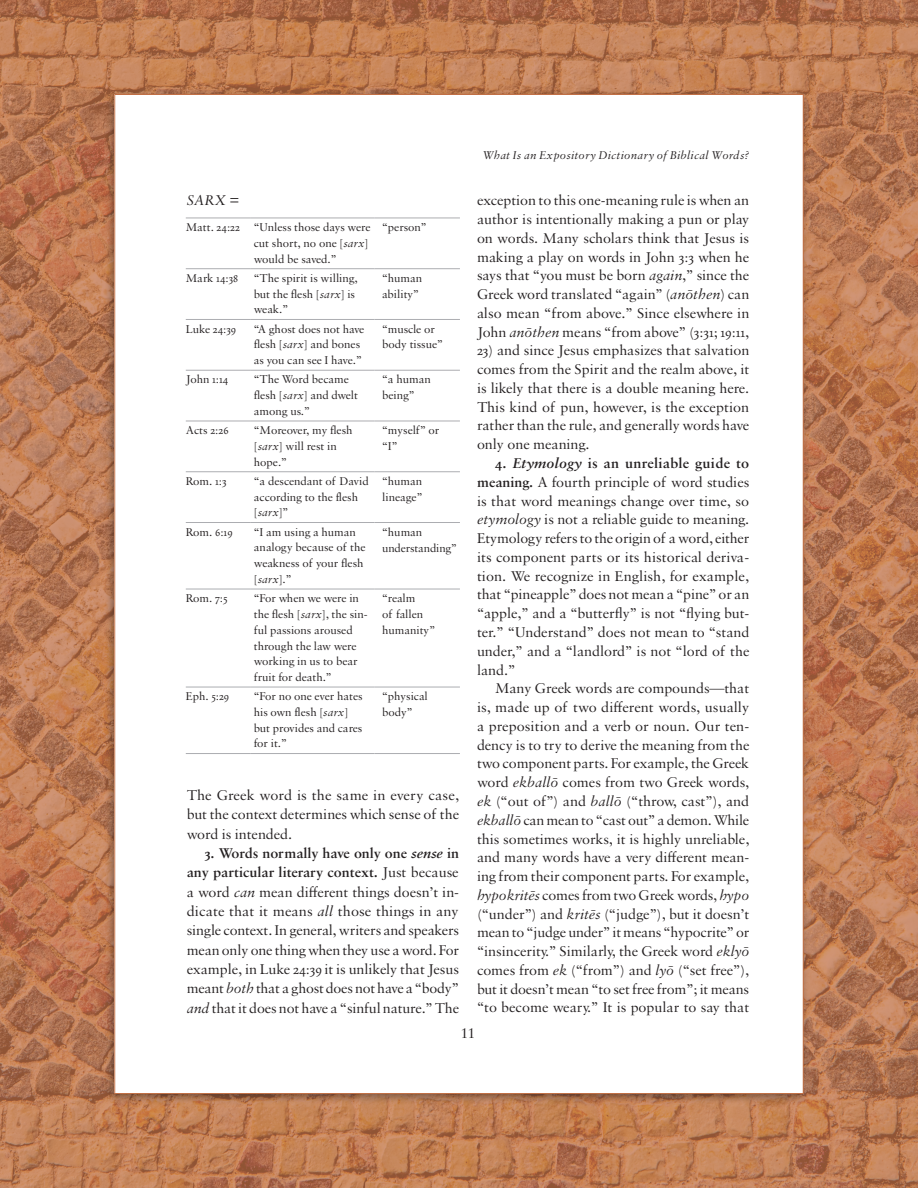
<style>
.page{position:relative;width:918px;height:1188px;background:#fff}
.page>*{position:absolute;margin:0;border:0;box-sizing:border-box;transform-origin:0 0}
.t1{font:15px/18.8px "Sabon MT Pro";color:#231f20;text-align:justify}
.t2{font:600 15px "Sabon MT Pro";letter-spacing:.02em;color:#231f20}
.t3{font:italic 15px "Sabon MT Pro";color:#231f20}
.t4{font:12px/15.8px "Sabon MT Pro";color:#231f20}
.t5{font:italic 12px "Sabon MT Pro";letter-spacing:.02em;color:#231f20}
.s1{font-style:normal}
.s2{font-family:"Maiola"}
.s3{font-style:italic}
.s4{font-family:"Maiola";font-weight:700}
.s5{font-weight:600}
.s6{font-weight:600;font-style:italic}
</style>
<div class="page">
<img style="left:0;top:0;width:918px;height:1188px">
<div style="left:104px;top:90px;width:705px;height:1015px;background:#231f20;opacity:.45"></div>
<div style="left:115px;top:94px;width:688px;height:1000px;background:#fff"></div>
<hr style="left:186px;top:218px;width:65px;height:1px;background:#acadb1">
<hr style="left:251px;top:218px;width:124px;height:1px;background:#acadb1">
<hr style="left:375px;top:218px;width:85px;height:1px;background:#acadb1">
<hr style="left:186px;top:268px;width:65px;height:1px;background:#acadb1">
<hr style="left:251px;top:268px;width:124px;height:1px;background:#acadb1">
<hr style="left:375px;top:268px;width:85px;height:1px;background:#acadb1">
<hr style="left:186px;top:319px;width:65px;height:1px;background:#acadb1">
<hr style="left:251px;top:319px;width:124px;height:1px;background:#acadb1">
<hr style="left:375px;top:319px;width:85px;height:1px;background:#acadb1">
<hr style="left:186px;top:370px;width:65px;height:1px;background:#acadb1">
<hr style="left:251px;top:370px;width:124px;height:1px;background:#acadb1">
<hr style="left:375px;top:370px;width:85px;height:1px;background:#acadb1">
<hr style="left:186px;top:421px;width:65px;height:1px;background:#acadb1">
<hr style="left:251px;top:421px;width:124px;height:1px;background:#acadb1">
<hr style="left:375px;top:421px;width:85px;height:1px;background:#acadb1">
<hr style="left:186px;top:471px;width:65px;height:1px;background:#acadb1">
<hr style="left:251px;top:471px;width:124px;height:1px;background:#acadb1">
<hr style="left:375px;top:471px;width:85px;height:1px;background:#acadb1">
<hr style="left:186px;top:522px;width:65px;height:1px;background:#acadb1">
<hr style="left:251px;top:522px;width:124px;height:1px;background:#acadb1">
<hr style="left:375px;top:522px;width:85px;height:1px;background:#acadb1">
<hr style="left:186px;top:589px;width:65px;height:1px;background:#acadb1">
<hr style="left:251px;top:589px;width:124px;height:1px;background:#acadb1">
<hr style="left:375px;top:589px;width:85px;height:1px;background:#acadb1">
<hr style="left:186px;top:687px;width:65px;height:1px;background:#acadb1">
<hr style="left:251px;top:687px;width:124px;height:1px;background:#acadb1">
<hr style="left:375px;top:687px;width:85px;height:1px;background:#acadb1">
<hr style="left:186px;top:753px;width:65px;height:1px;background:#acadb1">
<hr style="left:251px;top:753px;width:124px;height:1px;background:#acadb1">
<hr style="left:375px;top:753px;width:85px;height:1px;background:#acadb1">
<p class="t3" style="left:187px;top:191px;width:54px">SARX <span class="s1">=</span></p>
<p class="t4" style="left:254px;top:219px;width:118px;text-indent:-68px">Matt. <span class="s2">24</span>:<span class="s2">22</span> “Unless those days were cut short, no one [<span class="s3">sarx</span>] would be saved.”</p>
<p class="t4" style="left:382px;top:219px;width:46px">“person”</p>
<p class="t4" style="left:186px;top:270px;width:54px">Mark <span class="s2">14</span>:<span class="s2">38</span></p>
<p class="t4" style="left:254px;top:270px;width:105px">“The spirit is willing, but the flesh [<span class="s3">sarx</span>] is weak.”</p>
<p class="t4" style="left:382px;top:270px;width:42px">“human ability”</p>
<p class="t4" style="left:186px;top:321px;width:52px">Luke <span class="s2">24</span>:<span class="s2">39</span></p>
<p class="t4" style="left:254px;top:321px;width:112px">“A ghost does not have flesh [<span class="s3">sarx</span>] and bones as you can see I have.”</p>
<p class="t4" style="left:382px;top:321px;width:62px">“muscle or body tissue”</p>
<p class="t4" style="left:186px;top:371px;width:44px">John <span class="s2">1</span>:<span class="s2">14</span></p>
<p class="t4" style="left:254px;top:371px;width:105px">“The Word became flesh [<span class="s3">sarx</span>] and dwelt among us.”</p>
<p class="t4" style="left:382px;top:371px;width:50px">“a human being”</p>
<p class="t4" style="left:186px;top:422px;width:44px">Acts <span class="s2">2</span>:<span class="s2">26</span></p>
<p class="t4" style="left:254px;top:422px;width:100px">“Moreover, my flesh [<span class="s3">sarx</span>] will rest in hope.”</p>
<p class="t4" style="left:382px;top:422px;width:59px">“myself” or “I”</p>
<p class="t4" style="left:186px;top:473px;width:42px">Rom. <span class="s2">1</span>:<span class="s2">3</span></p>
<p class="t4" style="left:254px;top:473px;width:116px">“a descendant of David according to the flesh [<span class="s3">sarx</span>]”</p>
<p class="t4" style="left:382px;top:473px;width:42px">“human lineage”</p>
<p class="t4" style="left:186px;top:524px;width:48px">Rom. <span class="s2">6</span>:<span class="s2">19</span></p>
<p class="t4" style="left:254px;top:524px;width:113px">“I am using a human analogy because of the weakness of your flesh [<span class="s3">sarx</span>].”</p>
<p class="t4" style="left:382px;top:524px;width:76px">“human understanding”</p>
<p class="t4" style="left:186px;top:590px;width:43px">Rom. <span class="s2">7</span>:<span class="s2">5</span></p>
<p class="t4" style="left:254px;top:590px;width:115px">“For when we were in the flesh [<span class="s3">sarx</span>], the sin&shy;ful passions aroused through the law were working in us to bear fruit for death.”</p>
<p class="t4" style="left:382px;top:590px;width:54px">“realm<br>of fallen humanity”</p>
<p class="t4" style="left:186px;top:688px;width:45px">Eph. <span class="s2">5</span>:<span class="s2">29</span></p>
<p class="t4" style="left:254px;top:688px;width:110px">“For no one ever hates his own flesh [<span class="s3">sarx</span>] but provides and cares for it.”</p>
<p class="t4" style="left:382px;top:688px;width:47px">“physical body”</p>
<p class="t1" style="left:187px;top:785px;width:274px;line-height:19.4px">The Greek word is the same in every case, but the context determines which sense of the word is intended.</p>
<p class="t1" style="left:187px;top:843px;width:274px;line-height:19.4px;text-indent:18px"><span class="s4">3</span><span class="s5">. Words normally have only one</span> <span class="s6">sense</span> <span class="s5">in any particular literary context.</span> Just because a word <span class="s3">can</span> mean different things doesn’t in&shy;dicate that it means <span class="s3">all</span> those things in any single context. In general, writers and speakers mean only one thing when they use a word. For example, in Luke <span class="s2">24</span>:<span class="s2">39</span> it is unlikely that Jesus meant <span class="s3">both</span> that a ghost does not have a “body” <span class="s3">and</span> that it does not have a “sinful nature.” The</p>
<p class="t5" style="left:483px;top:148px;width:268px">What Is an Expository Dictionary of Biblical Words?</p>
<p class="t1" style="left:477px;top:191px;width:274px">exception to this one-meaning rule is when an author is intentionally making a pun or play on words. Many scholars think that Jesus is making a play on words in John <span class="s2">3</span>:<span class="s2">3</span> when he says that “you must be born <span class="s3">again</span>,” since the Greek word translated “again” (<span class="s3">anōthen</span>) can also mean “from above.” Since elsewhere in John <span class="s3">anōthen</span> means “from above” (<span class="s2">3</span>:<span class="s2">31</span>; <span class="s2">19</span>:<span class="s2">11</span>,</p>
<p class="t1" style="left:477px;top:341px;width:274px"><span class="s2">23</span>) and since Jesus emphasizes that salvation comes from the Spirit and the realm above, it is likely that there is a double meaning here.<br>This kind of pun, however, is the exception rather than the rule, and generally words have only one meaning.</p>
<p class="t2" style="left:495px;top:454px;width:256px"><span class="s4">4</span>. <span class="s3">Etymology</span> is an unreliable guide to</p>
<p class="t1" style="left:477px;top:472px;width:274px"><span class="s5">meaning.</span> A fourth principle of word studies</p>
<p class="t1" style="left:477px;top:491px;width:274px">is that word meanings change over time, so</p>
<p class="t1" style="left:477px;top:510px;width:274px"><span class="s3">etymology</span> is not a reliable guide to meaning.</p>
<p class="t1" style="left:477px;top:529px;width:274px">Etymology refers to the origin of a word, either</p>
<p class="t1" style="left:477px;top:547px;width:274px">its component parts or its historical deriva-</p>
<p class="t1" style="left:477px;top:566px;width:274px">tion. We recognize in English, for example,</p>
<p class="t1" style="left:477px;top:585px;width:274px">that “pineapple” does not mean a “pine” or an</p>
<p class="t1" style="left:477px;top:604px;width:274px">“apple,” and a “butterfly” is not “flying but-</p>
<p class="t1" style="left:477px;top:623px;width:274px">ter.” “Understand” does not mean to “stand</p>
<p class="t1" style="left:477px;top:641px;width:274px">under,” and a “landlord” is not “lord of the</p>
<p class="t1" style="left:477px;top:660px;width:40px">land.”</p>
<p class="t1" style="left:495px;top:679px;width:256px">Many Greek words are compounds—that</p>
<p class="t1" style="left:477px;top:698px;width:274px">is, made up of two different words, usually</p>
<p class="t1" style="left:477px;top:716px;width:274px">a preposition and a verb or noun. Our ten-</p>
<p class="t1" style="left:477px;top:735px;width:274px">dency is to try to derive the meaning from the</p>
<p class="t1" style="left:477px;top:754px;width:274px">two component parts. For example, the Greek</p>
<p class="t1" style="left:477px;top:773px;width:274px">word <span class="s3">ekballō</span> comes from two Greek words,</p>
<p class="t1" style="left:477px;top:791px;width:274px"><span class="s3">ek</span> (“out of”) and <span class="s3">ballō</span> (“throw, cast”), and</p>
<p class="t1" style="left:477px;top:810px;width:274px"><span class="s3">ekballō</span> can mean to “cast out” a demon. While</p>
<p class="t1" style="left:477px;top:829px;width:274px">this sometimes works, it is highly unreliable,</p>
<p class="t1" style="left:477px;top:848px;width:274px">and many words have a very different mean-</p>
<p class="t1" style="left:477px;top:867px;width:274px">ing from their component parts. For example,</p>
<p class="t1" style="left:477px;top:885px;width:274px"><span class="s3">hypokritēs</span> comes from two Greek words, <span class="s3">hypo</span></p>
<p class="t1" style="left:477px;top:904px;width:274px">(“under”) and <span class="s3">kritēs</span> (“judge”), but it doesn’t</p>
<p class="t1" style="left:477px;top:923px;width:274px">mean to “judge under” it means “hypocrite” or</p>
<p class="t1" style="left:477px;top:942px;width:274px">“insincerity.” Similarly, the Greek word <span class="s3">eklyō</span></p>
<p class="t1" style="left:477px;top:960px;width:274px">comes from <span class="s3">ek</span> (“from”) and <span class="s3">lyō</span> (“set free”),</p>
<p class="t1" style="left:477px;top:979px;width:274px">but it doesn’t mean “to set free from”; it means</p>
<p class="t1" style="left:477px;top:998px;width:274px">“to become weary.” It is popular to say that</p>
<p class="t1" style="left:461px;top:1024px;width:16px">11</p>
</div>
